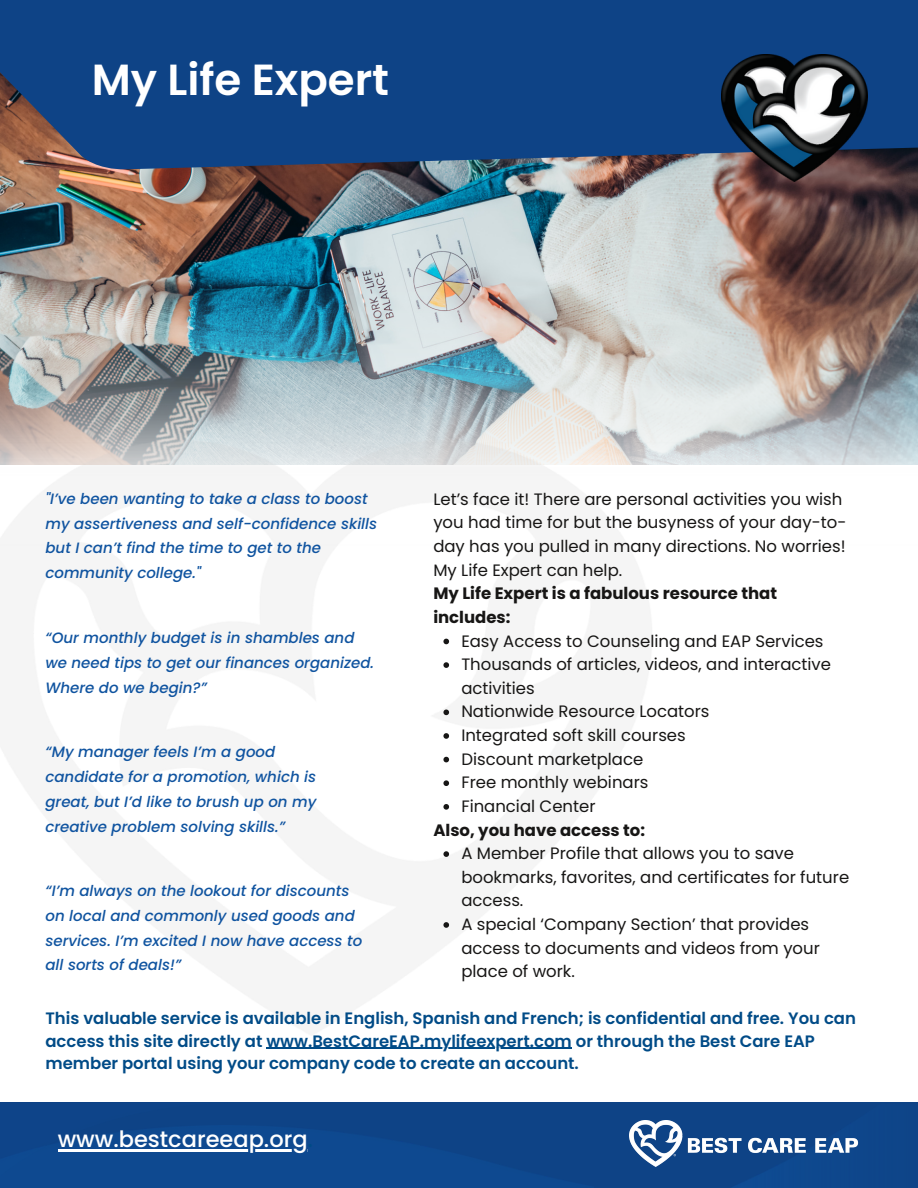
<style>
.page{position:relative;width:918px;height:1188px;background:#fff}
.page>*{position:absolute;margin:0;border:0;box-sizing:border-box;transform-origin:0 0}
.t1{font:600 43.5px "Poppins";color:#fff}
.t2{font:500 22.5px "Poppins";color:#fff}
.t3{font:16.5px/23.7px "Poppins";color:#171615}
.t4{font:600 16.5px/22.5px "Poppins";color:#004b87}
.t5{font:700 16.5px/23.7px "Poppins";color:#171615}
.t6{font:italic 500 15px/24.8px "Poppins";color:#1054a0}
.s1{color:#004b87}
</style>
<div class="page">
<img style="left:0;top:169px;width:917px;height:87px">
<img style="left:0;top:256px;width:918px;height:209px">
<img style="left:0;top:440px;width:652px;height:594px">
<svg style="left:0;top:0;width:918px;height:169px;background:#164582"></svg>
<div style="left:0;top:1102px;width:918px;height:86px;background:#0e4386"></div>
<img style="left:732px;top:1142px;width:127px;height:46px">
<img style="left:0;top:1148px;width:41px;height:28px">
<img style="left:722px;top:54px;width:146px;height:127px">
<img style="left:630px;top:1121px;width:228px;height:46px">
<svg style="left:443px;top:639px;width:6px;height:5px"></svg>
<svg style="left:443px;top:662px;width:6px;height:6px"></svg>
<svg style="left:443px;top:710px;width:6px;height:5px"></svg>
<svg style="left:443px;top:733px;width:6px;height:6px"></svg>
<svg style="left:443px;top:757px;width:6px;height:5px"></svg>
<svg style="left:443px;top:780px;width:6px;height:6px"></svg>
<svg style="left:443px;top:804px;width:6px;height:6px"></svg>
<svg style="left:443px;top:851px;width:6px;height:6px"></svg>
<svg style="left:443px;top:922px;width:6px;height:6px"></svg>
<hr style="left:58px;top:1149px;width:250px;height:3px;background:#fff">
<hr style="left:266px;top:1048px;width:306px;height:1px;background:#004b87">
<p class="t1" style="left:92px;top:49px;width:299px">My Life Expert</p>
<p class="t6" style="left:45px;top:486px;width:333px">"I’ve been wanting to take a class to boost my assertiveness and self-confidence skills but I can’t find the time to get to the community college."</p>
<p class="t6" style="left:45px;top:626px;width:330px">“Our monthly budget is in shambles and we need tips to get our finances organized.<br>Where do we begin?”</p>
<p class="t6" style="left:45px;top:740px;width:273px">“My manager feels I’m a good candidate for a promotion, which is great, but I’d like to brush up on my creative problem solving skills.”</p>
<p class="t6" style="left:45px;top:878px;width:318px">“I’m always on the lookout for discounts on local and commonly used goods and services. I’m excited I now have access to all sorts of deals!”</p>
<p class="t3" style="left:433px;top:487px;width:415px">Let’s face it! There are personal activities you wish you had time for but the busyness of your day-to&shy;day has you pulled in many directions. No worries!<br>My Life Expert can help.</p>
<p class="t5" style="left:433px;top:582px;width:345px">My Life Expert is a fabulous resource that includes:</p>
<p class="t3" style="left:461px;top:629px;width:364px">Easy Access to Counseling and EAP Services</p>
<p class="t3" style="left:461px;top:653px;width:371px">Thousands of articles, videos, and interactive activities</p>
<p class="t3" style="left:461px;top:700px;width:250px">Nationwide Resource Locators</p>
<p class="t3" style="left:461px;top:723px;width:226px">Integrated soft skill courses</p>
<p class="t3" style="left:461px;top:747px;width:183px">Discount marketplace</p>
<p class="t3" style="left:461px;top:771px;width:189px">Free monthly webinars</p>
<p class="t3" style="left:461px;top:794px;width:136px">Financial Center</p>
<p class="t5" style="left:433px;top:818px;width:213px">Also, you have access to:</p>
<p class="t3" style="left:461px;top:842px;width:389px">A Member Profile that allows you to save bookmarks, favorites, and certificates for future access.</p>
<p class="t3" style="left:461px;top:912px;width:360px">A special ‘Company Section’ that provides access to documents and videos from your place of work.</p>
<p class="t4" style="left:45px;top:1007px;width:812px">This valuable service is available in English, Spanish and French; is confidential and free. You can access this site directly at www.BestCareEAP.mylifeexpert.com or through the Best Care EAP member portal using your company code to create an account.</p>
<p class="t2" style="left:58px;top:1123px;width:257px">www.bestcareeap.org<span class="s1">.</span></p>
</div>
